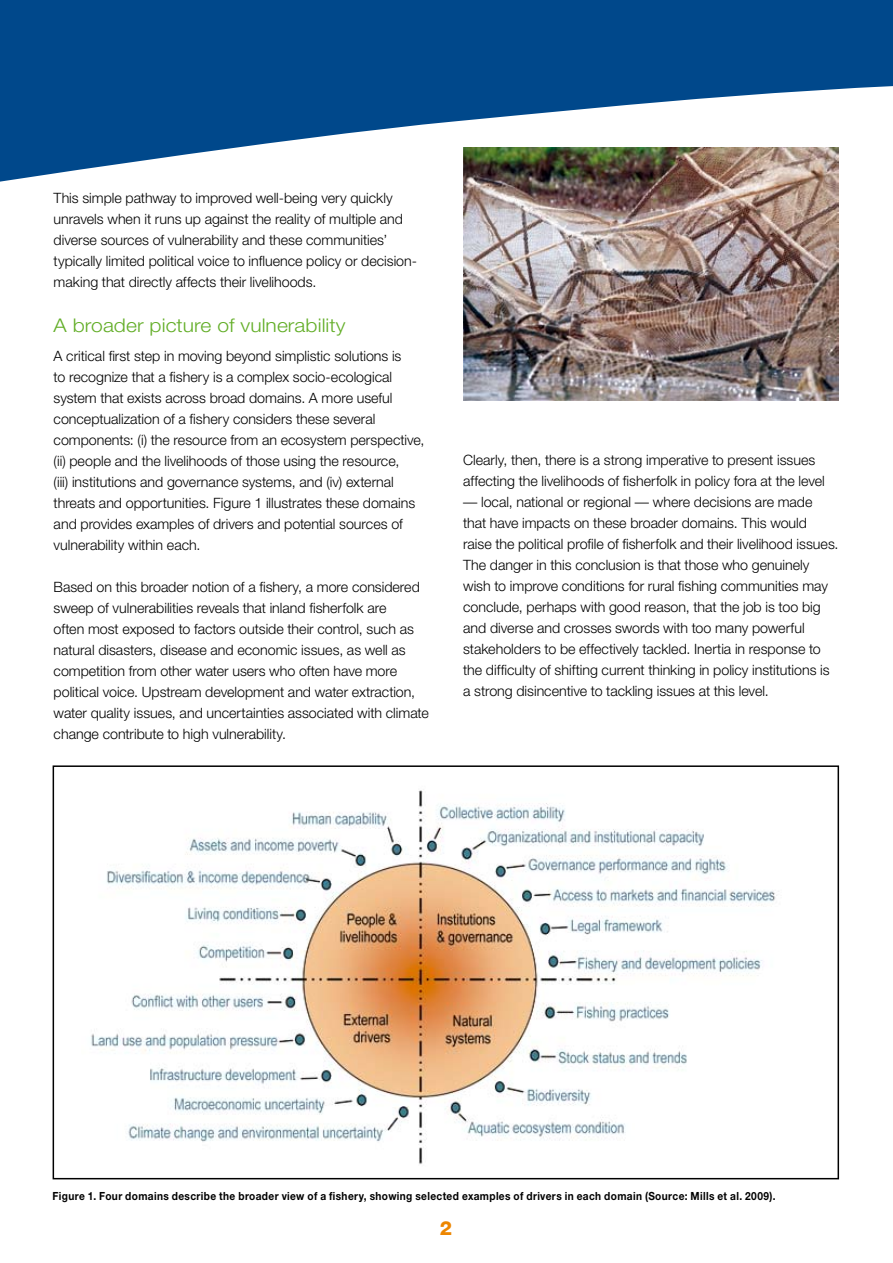
<style>
.page{position:relative;width:893px;height:1263px;background:#fff}
.page>*{position:absolute;margin:0;border:0;box-sizing:border-box;transform-origin:0 0}
.t1{font:800 19.5px "Helvetica Neue";color:#ed8600}
.t2{font:300 18.9px "Helvetica Neue";letter-spacing:.005em;color:#63ae28;scale:1.11 1}
.t3{font:300 14.25px/21px "Helvetica Neue";letter-spacing:-.005em;color:#000}
.t4{font:700 11.25px "Helvetica Neue";letter-spacing:.035em;color:#000;scale:.9 1}
</style>
<div class="page">
<svg style="left:0;top:0;width:893px;height:185px;fill:#00488b"></svg>
<img style="left:91px;top:790px;width:688px;height:374px">
<div style="left:53px;top:765px;width:786px;height:414px;border:2px solid #000"></div>
<img style="left:463px;top:148px;width:375px;height:252px">
<p class="t3" style="left:54px;top:187px;width:365px">This simple pathway to improved well-being very quickly unravels when it runs up against the reality of multiple and diverse sources of vulnerability and these communities’ typically limited political voice to influence policy or decision&shy;making that directly affects their livelihoods.</p>
<h2 class="t2" style="left:54px;top:313px;width:264px">A broader picture of vulnerability</h2>
<p class="t3" style="left:54px;top:345px;width:372px">A critical first step in moving beyond simplistic solutions is<br>to recognize that a fishery is a complex socio-ecological system that exists across broad domains. A more useful conceptualization of a fishery considers these several components: (i) the resource from an ecosystem perspective, (ii) people and the livelihoods of those using the resource,<br>(iii) institutions and governance systems, and (iv) external threats and opportunities. Figure 1 illustrates these domains and provides examples of drivers and potential sources of vulnerability within each.</p>
<p class="t3" style="left:54px;top:576px;width:377px">Based on this broader notion of a fishery, a more considered sweep of vulnerabilities reveals that inland fisherfolk are<br>often most exposed to factors outside their control, such as natural disasters, disease and economic issues, as well as competition from other water users who often have more political voice. Upstream development and water extraction, water quality issues, and uncertainties associated with climate change contribute to high vulnerability.</p>
<p class="t3" style="left:463px;top:449px;width:363px">Clearly, then, there is a strong imperative to present issues affecting the livelihoods of fisherfolk in policy fora at the level</p>
<p class="t3" style="left:463px;top:491px;width:377px">— local, national or regional — where decisions are made that have impacts on these broader domains. This would raise the political profile of fisherfolk and their livelihood issues.<br>The danger in this conclusion is that those who genuinely wish to improve conditions for rural fishing communities may conclude, perhaps with good reason, that the job is too big and diverse and crosses swords with too many powerful stakeholders to be effectively tackled. Inertia in response to the difficulty of shifting current thinking in policy institutions is a strong disincentive to tackling issues at this level.</p>
<p class="t4" style="left:53px;top:1189px;width:805px">Figure 1. Four domains describe the broader view of a fishery, showing selected examples of drivers in each domain (Source: Mills et al. 2009).</p>
<h1 class="t1" style="left:440px;top:1216px;width:14px">2</h1>
</div>
